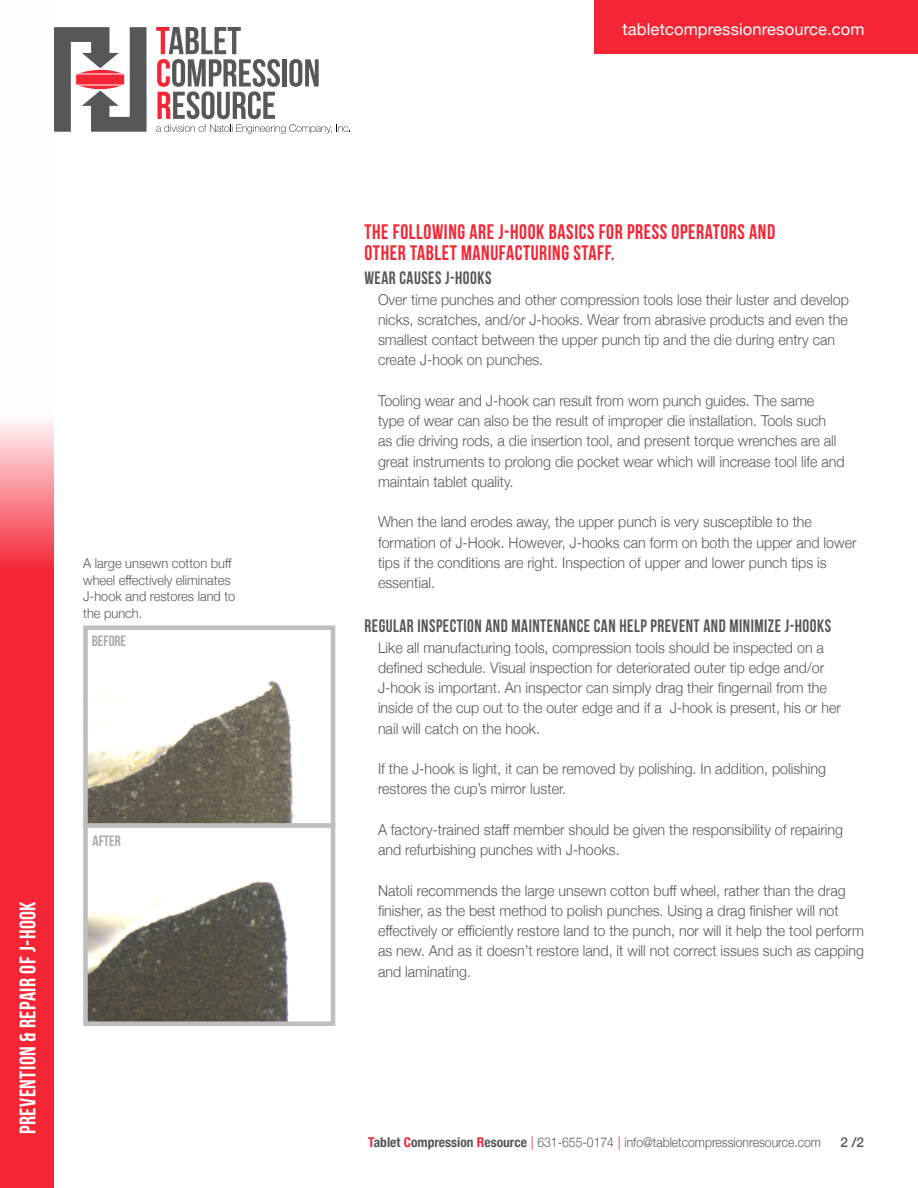
<style>
.page{position:relative;width:918px;height:1188px;background:#fff}
.page>*{position:absolute;margin:0;border:0;box-sizing:border-box;transform-origin:0 0}
.t1{font:700 22.5px "Bebas Neue";letter-spacing:.02em;color:#fff}
.t2{font:700 21px/21px "Bebas Neue";letter-spacing:.03em;color:#f42535;scale:.95 1}
.t3{font:700 18px "Bebas Neue";letter-spacing:.03em;color:#555759;scale:.95 1}
.t4{font:16.5px "Helvetica Neue";letter-spacing:.01em;color:#fff}
.t5{font:300 15px/20.2px "Helvetica Neue";color:#555759;scale:.95 1}
.t6{font:700 15px "Bebas Neue";color:#a7a9ac}
.t7{font:300 13.5px/16.5px "Helvetica Neue";color:#555759;scale:.95 1}
.t8{font:300 13.5px "Helvetica Neue";color:#555759;scale:.9 1}
.t9{font:500 13.5px "Helvetica Neue";color:#555759}
.s1{font-weight:700;font-stretch:condensed;color:#f42535}
.s2{font-weight:700;font-stretch:condensed}
.s3{color:#f42535}
</style>
<div class="page">
<svg style="left:54px;top:27px;width:93px;height:105px"></svg>
<svg style="left:156px;top:27px;width:194px;height:107px"></svg>
<div style="left:594px;top:0;width:324px;height:54px;background:#f42535"></div>
<svg style="left:0;top:420px;width:54px;height:768px;background:#f43947"></svg>
<img style="left:89px;top:681px;width:206px;height:339px">
<div style="left:83px;top:823px;width:252px;height:203px;border:5px solid #bcbec0"></div>
<div style="left:83px;top:625px;width:252px;height:203px;border:5px solid #bcbec0"></div>
<p class="t7" style="left:83px;top:555px;width:162px">A large unsewn cotton buff wheel effectively eliminates<br>J-hook and restores land to the punch.</p>
<p class="t6" style="left:92px;top:633px;width:36px">BEFORE</p>
<h1 class="t1" style="left:15px;top:1134px;width:234px;rotate:-90deg">PREVENTION &amp; REPAIR OF J-HOOK</h1>
<p class="t6" style="left:93px;top:833px;width:30px">AFTER</p>
<p class="t4" style="left:622px;top:17px;width:244px">tabletcompressionresource.com</p>
<h2 class="t2" style="left:364px;top:221px;width:434px">THE FOLLOWING ARE J-HOOK BASICS FOR PRESS OPERATORS AND<br>OTHER TABLET MANUFACTURING STAFF.</h2>
<p class="t3" style="left:364px;top:268px;width:135px">WEAR CAUSES J-HOOKS</p>
<p class="t5" style="left:378px;top:288px;width:497px">Over time punches and other compression tools lose their luster and develop nicks, scratches, and/or J-hooks. Wear from abrasive products and even the smallest contact between the upper punch tip and the die during entry can create J-hook on punches.</p>
<p class="t5" style="left:378px;top:389px;width:493px">Tooling wear and J-hook can result from worn punch guides. The same<br>type of wear can also be the result of improper die installation. Tools such<br>as die driving rods, a die insertion tool, and present torque wrenches are all great instruments to prolong die pocket wear which will increase tool life and maintain tablet quality.</p>
<p class="t5" style="left:378px;top:511px;width:505px">When the land erodes away, the upper punch is very susceptible to the formation of J-Hook. However, J-hooks can form on both the upper and lower tips if the conditions are right. Inspection of upper and lower punch tips is essential.</p>
<p class="t3" style="left:364px;top:616px;width:493px">REGULAR INSPECTION AND MAINTENANCE CAN HELP PREVENT AND MINIMIZE J-HOOKS</p>
<p class="t5" style="left:378px;top:636px;width:489px">Like all manufacturing tools, compression tools should be inspected on a defined schedule. Visual inspection for deteriorated outer tip edge and/or J-hook is important. An inspector can simply drag their fingernail from the inside of the cup out to the outer edge and if a J-hook is present, his or her nail will catch on the hook.</p>
<p class="t5" style="left:378px;top:758px;width:473px">If the J-hook is light, it can be removed by polishing. In addition, polishing restores the cup’s mirror luster.</p>
<p class="t5" style="left:378px;top:818px;width:491px">A factory-trained staff member should be given the responsibility of repairing and refurbishing punches with J-hooks.</p>
<p class="t5" style="left:378px;top:879px;width:513px">Natoli recommends the large unsewn cotton buff wheel, rather than the drag finisher, as the best method to polish punches. Using a drag finisher will not effectively or efficiently restore land to the punch, nor will it help the tool perform as new. And as it doesn’t restore land, it will not correct issues such as capping and laminating.</p>
<p class="t8" style="left:368px;top:1131px;width:504px"><span class="s1">T</span><span class="s2">ablet</span> <span class="s1">C</span><span class="s2">ompression</span> <span class="s1">R</span><span class="s2">esource</span> <span class="s3">|</span> 631-655-0174 <span class="s3">|</span> info@tabletcompressionresource.com</p>
<p class="t9" style="left:840px;top:1131px;width:25px">2 /2</p>
</div>
